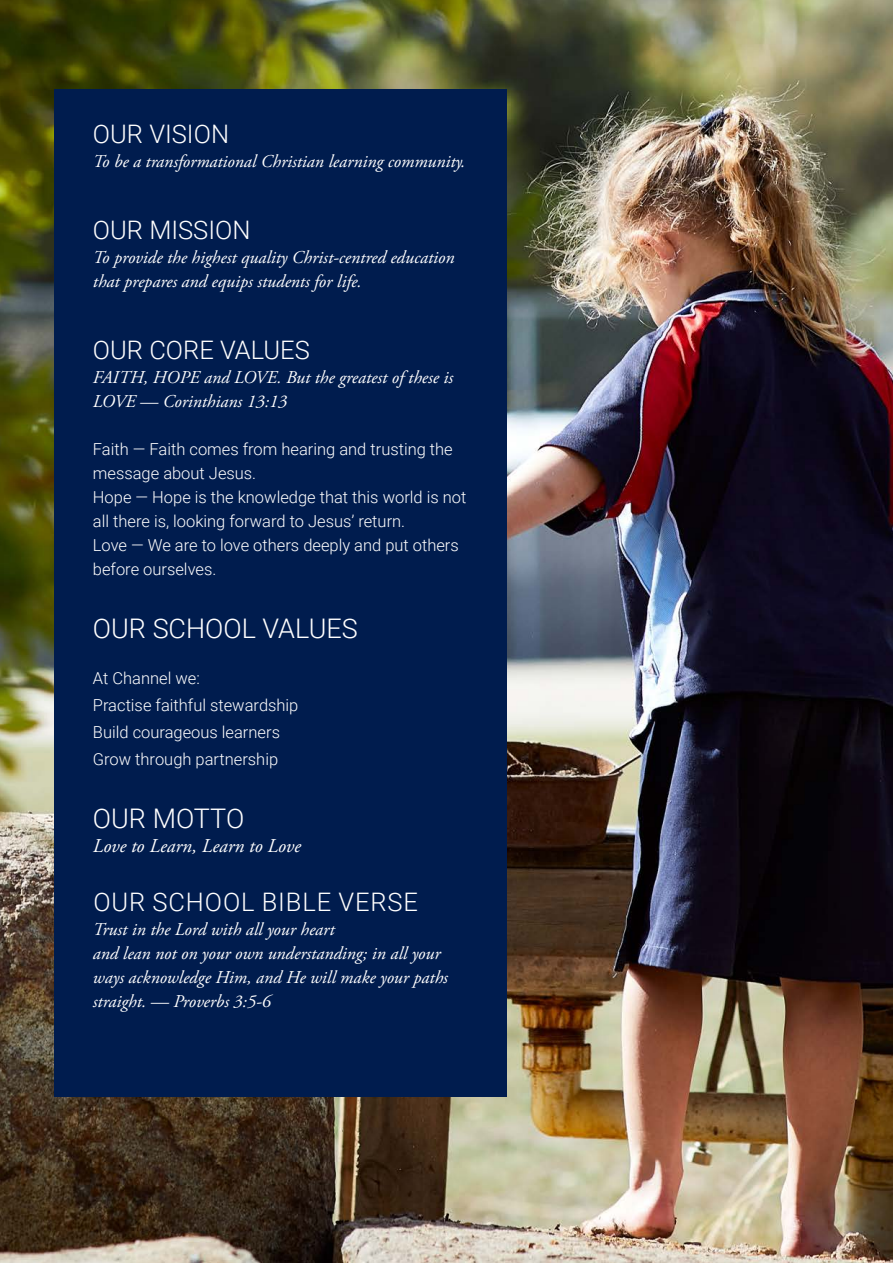
<style>
.page{position:relative;width:893px;height:1263px;background:#fff}
.page>*{position:absolute;margin:0;border:0;box-sizing:border-box;transform-origin:0 0}
.t1{font:300 27px "Roboto";color:#fff}
.Body{font:300 25.5px "Roboto";color:#fff}
.Body-2{font:300 25.5px "Roboto";letter-spacing:.035em;color:#fff}
.t2{font:italic 19.5px "Adobe Garamond Pro";color:#fff}
.Body-3{font:italic 18px/24px "Adobe Garamond Pro";color:#fff}
.Body-4{font:300 16.5px/24px "Roboto";color:#fff}
</style>
<div class="page">
<img style="left:0;top:0;width:893px;height:1263px">
<div style="left:54px;top:89px;width:452px;height:1008px;background:#001c4e"></div>
<p class="Body" style="left:93px;top:116px;width:138px">OUR VISION</p>
<p class="Body-3" style="left:93px;top:150px;width:374px">To be a transformational Christian learning community.</p>
<p class="Body" style="left:93px;top:212px;width:159px">OUR MISSION</p>
<p class="Body-3" style="left:93px;top:246px;width:363px">To provide the highest quality Christ-centred education that prepares and equips students for life.</p>
<p class="Body" style="left:93px;top:332px;width:218px">OUR CORE VALUES</p>
<p class="Body-3" style="left:93px;top:366px;width:362px">FAITH, HOPE and LOVE. But the greatest of these is<br>LOVE — Corinthians 13:13</p>
<p class="Body-4" style="left:93px;top:436px;width:361px">Faith — Faith comes from hearing and trusting the message about Jesus.</p>
<p class="Body-4" style="left:93px;top:484px;width:375px">Hope — Hope is the knowledge that this world is not all there is, looking forward to Jesus’ return.</p>
<p class="Body-4" style="left:93px;top:532px;width:367px">Love — We are to love others deeply and put others before ourselves.</p>
<p class="t1" style="left:93px;top:609px;width:266px">OUR SCHOOL VALUES</p>
<p class="Body-4" style="left:93px;top:666px;width:108px">At Channel we:</p>
<p class="Body-4" style="left:93px;top:693px;width:207px">Practise faithful stewardship</p>
<p class="Body-4" style="left:93px;top:720px;width:189px">Build courageous learners</p>
<p class="Body-4" style="left:93px;top:747px;width:187px">Grow through partnership</p>
<p class="t1" style="left:93px;top:800px;width:153px">OUR MOTTO</p>
<p class="t2" style="left:93px;top:834px;width:209px">Love to Learn, Learn to Love</p>
<p class="Body-2" style="left:93px;top:884px;width:326px">OUR SCHOOL BIBLE VERSE</p>
<p class="Body-3" style="left:93px;top:918px;width:243px">Trust in the Lord with all your heart</p>
<p class="Body-3" style="left:93px;top:942px;width:357px">and lean not on your own understanding; in all your ways acknowledge Him, and He will make your paths straight. — Proverbs 3:5-6</p>
</div>
